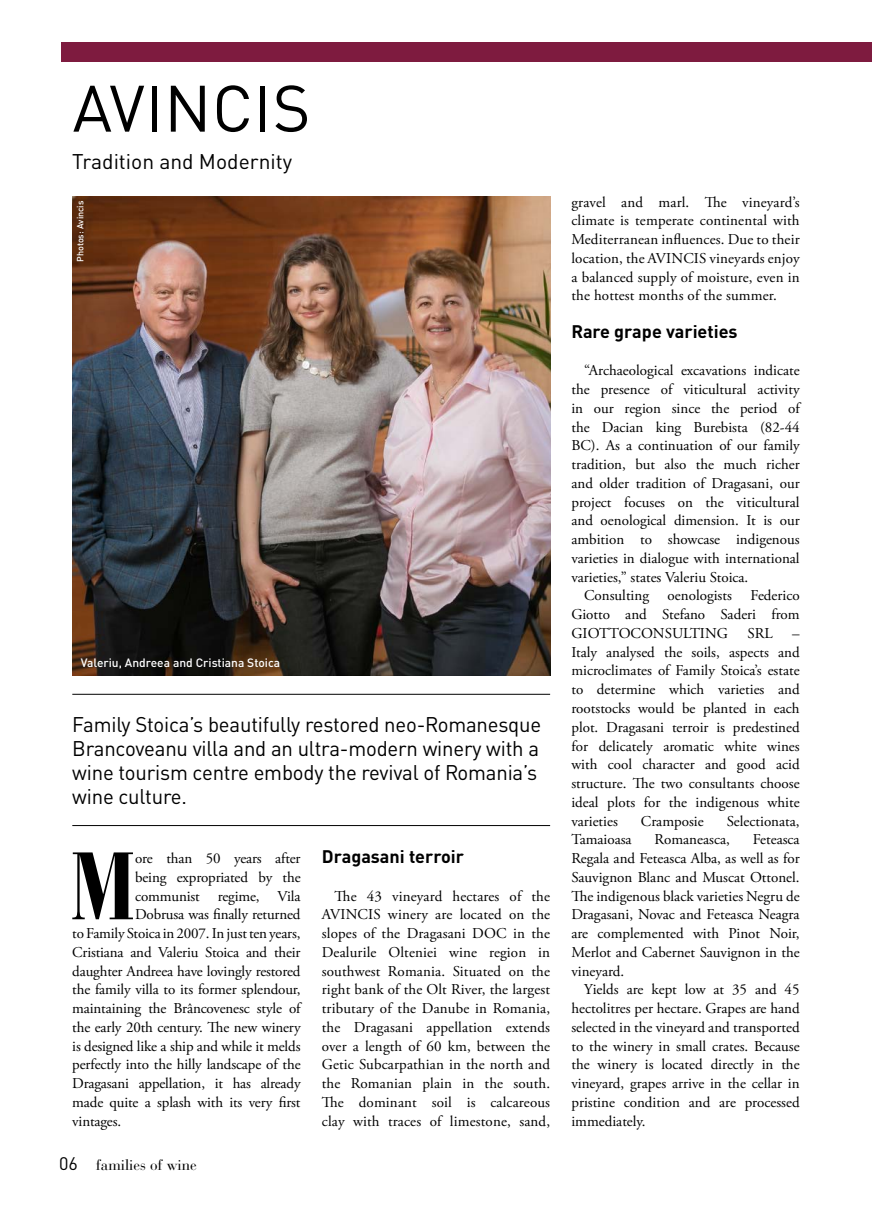
<style>
.page{position:relative;width:872px;height:1212px;background:#fff}
.page>*{position:absolute;margin:0;border:0;box-sizing:border-box;transform-origin:0 0}
.t1{font:700 condensed 94.95px "Bauer Bodoni";color:#000}
.t2{font:64.5px "DINOT";letter-spacing:.01em;color:#000}
.t3{font:21px/24px "DINOT";letter-spacing:-.01em;color:#000}
.t4{font:700 18px "DINOT";color:#000}
.t5{font:15px/18.8px "Adobe Garamond Pro";letter-spacing:-.01em;color:#000;text-align:justify}
.t6{font:15px "Bauer Bodoni";color:#000}
.t7{font:500 12px "DINOT";color:#fff}
.t8{font:500 9px "DINOT";color:#fff}
.s1{font-family:"DINOT";font-size:18px}
</style>
<div class="page">
<img style="left:72px;top:197px;width:478px;height:478px">
<div style="left:62px;top:43px;width:810px;height:19px;background:#7e1b3f"></div>
<hr style="left:72px;top:694px;width:478px;height:1px;background:#000">
<hr style="left:72px;top:825px;width:478px;height:1px;background:#000">
<h2 class="t2" style="left:73px;top:68px;width:239px">AVINCIS</h2>
<h3 class="t3" style="left:72px;top:149px;width:221px">Tradition and Modernity</h3>
<p class="t8" style="left:74px;top:262px;width:63px;rotate:-90deg">Photos: Avincis</p>
<p class="t7" style="left:81px;top:655px;width:201px">Valeriu, Andreea and Cristiana Stoica</p>
<h3 class="t3" style="left:72px;top:712px;width:470px">Family Stoica’s beautifully restored neo-Romanesque Brancoveanu villa and an ultra-modern winery with a wine tourism centre embody the revival of Romania’s wine culture.</h3>
<h1 class="t1" style="left:70px;top:831px;width:67px">M</h1>
<p class="t5" style="left:135px;top:849px;width:167px">ore than 50 years after</p>
<p class="t5" style="left:135px;top:868px;width:167px">being expropriated by the</p>
<p class="t5" style="left:135px;top:887px;width:167px">communist regime, Vila</p>
<p class="t5" style="left:135px;top:906px;width:167px">Dobrusa was finally returned</p>
<p class="t5" style="left:72px;top:924px;width:230px">to Family Stoica in 2007. In just ten years,</p>
<p class="t5" style="left:72px;top:943px;width:230px">Cristiana and Valeriu Stoica and their</p>
<p class="t5" style="left:72px;top:962px;width:230px">daughter Andreea have lovingly restored</p>
<p class="t5" style="left:72px;top:981px;width:230px">the family villa to its former splendour,</p>
<p class="t5" style="left:72px;top:999px;width:230px">maintaining the Brâncovenesc style of</p>
<p class="t5" style="left:72px;top:1018px;width:230px">the early 20th century. The new winery</p>
<p class="t5" style="left:72px;top:1037px;width:230px">is designed like a ship and while it melds</p>
<p class="t5" style="left:72px;top:1056px;width:230px">perfectly into the hilly landscape of the</p>
<p class="t5" style="left:72px;top:1074px;width:230px">Dragasani appellation, it has already</p>
<p class="t5" style="left:72px;top:1093px;width:230px">made quite a splash with its very first</p>
<p class="t5" style="left:72px;top:1112px;width:50px">vintages.</p>
<p class="t6" style="left:59px;top:1156px;width:139px"><span class="s1">06</span> families of wine</p>
<p class="t4" style="left:322px;top:845px;width:144px">Dragasani terroir</p>
<p class="t5" style="left:322px;top:887px;width:230px;text-indent:13px">The 43 vineyard hectares of the AVINCIS winery are located on the slopes of the Dragasani DOC in the Dealurile Olteniei wine region in southwest Romania. Situated on the right bank of the Olt River, the largest tributary of the Danube in Romania, the Dragasani appellation extends over a length of 60 km, between the Getic Subcarpathian in the north and the Romanian plain in the south.<br>The dominant soil is calcareous clay with traces of limestone, sand,</p>
<p class="t5" style="left:571px;top:193px;width:230px">gravel and marl. The vineyard’s climate is temperate continental with Mediterranean influences. Due to their location, the AVINCIS vineyards enjoy a balanced supply of moisture, even in the hottest months of the summer.</p>
<p class="t4" style="left:571px;top:320px;width:168px">Rare grape varieties</p>
<p class="t5" style="left:571px;top:362px;width:230px;text-indent:13px">“Archaeological excavations indicate the presence of viticultural activity in our region since the period of the Dacian king Burebista (82-44<br>BC). As a continuation of our family tradition, but also the much richer and older tradition of Dragasani, our project focuses on the viticultural and oenological dimension. It is our ambition to showcase indigenous varieties in dialogue with international varieties,” states Valeriu Stoica.</p>
<p class="t5" style="left:571px;top:587px;width:230px;text-indent:13px">Consulting oenologists Federico Giotto and Stefano Saderi from GIOTTOCONSULTING</p>
<p class="t5" style="left:747px;top:624px;width:27px">SRL</p>
<p class="t5" style="left:571px;top:624px;width:230px;text-indent:221px">– Italy analysed the soils, aspects and microclimates of Family Stoica’s estate to determine which varieties and rootstocks would be planted in each plot. Dragasani terroir is predestined for delicately aromatic white wines with cool character and good acid structure. The two consultants choose ideal plots for the indigenous white varieties</p>
<p class="t5" style="left:641px;top:812px;width:64px">Cramposie</p>
<p class="t5" style="left:727px;top:812px;width:74px">Selectionata,</p>
<p class="t5" style="left:571px;top:831px;width:62px">Tamaioasa</p>
<p class="t5" style="left:654px;top:831px;width:77px">Romaneasca,</p>
<p class="t5" style="left:571px;top:831px;width:230px;text-indent:181px">Feteasca Regala and Feteasca Alba, as well as for Sauvignon Blanc and Muscat Ottonel.<br>The indigenous black varieties Negru de Dragasani, Novac and Feteasca Neagra are complemented with Pinot Noir, Merlot and Cabernet Sauvignon in the vineyard.</p>
<p class="t5" style="left:571px;top:981px;width:230px;text-indent:13px">Yields are kept low at 35 and 45 hectolitres per hectare. Grapes are hand selected in the vineyard and transported to the winery in small crates. Because the winery is located directly in the vineyard, grapes arrive in the cellar in pristine condition and are processed immediately.</p>
</div>
